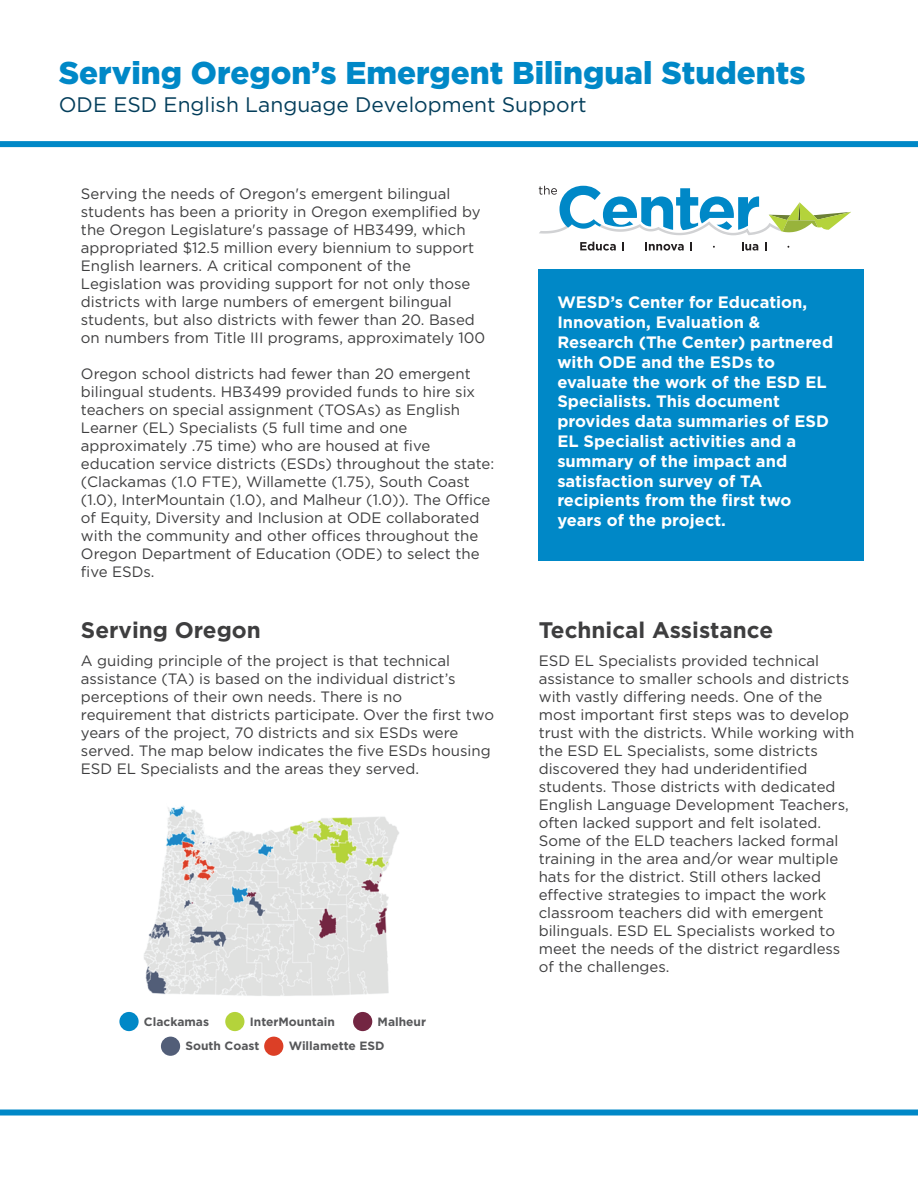
<style>
.page{position:relative;width:918px;height:1188px;background:#fff}
.page>*{position:absolute;margin:0;border:0;box-sizing:border-box;transform-origin:0 0}
.t1{font:900 31.5px "Gotham";color:#0088c7}
.t2{font:700 22.5px "Gotham";color:#3e3e3f}
.t3{font:21px "Gotham";color:#043e5b}
.t4{font:700 16.5px/19.8px "Gotham";color:#fff}
.t5{font:15px/18px "Gotham";color:#3e3e3f}
.t6{font:700 12px "Gotham";color:#57585a}
</style>
<div class="page">
<div style="left:539px;top:269px;width:325px;height:291px;background:#0088c7"></div>
<div style="left:0;top:141px;width:918px;height:6px;background:#0088c7"></div>
<div style="left:0;top:1110px;width:918px;height:6px;background:#0088c7"></div>
<svg style="left:580px;top:242px;width:36px;height:9px"></svg>
<svg style="left:622px;top:242px;width:2px;height:8px"></svg>
<svg style="left:690px;top:242px;width:2px;height:8px"></svg>
<svg style="left:742px;top:242px;width:16px;height:9px"></svg>
<svg style="left:765px;top:242px;width:2px;height:8px"></svg>
<svg style="left:645px;top:242px;width:39px;height:9px"></svg>
<svg style="left:539px;top:186px;width:312px;height:49px"></svg>
<img style="left:144px;top:805px;width:255px;height:191px">
<div style="left:119px;top:1012px;width:20px;height:19px;background:#0088c7;border-radius:50%"></div>
<div style="left:225px;top:1012px;width:19px;height:19px;background:#b4d33b;border-radius:50%"></div>
<div style="left:353px;top:1012px;width:19px;height:19px;background:#732642;border-radius:50%"></div>
<div style="left:161px;top:1037px;width:19px;height:19px;background:#525e78;border-radius:50%"></div>
<div style="left:264px;top:1037px;width:19px;height:19px;background:#dc3f26;border-radius:50%"></div>
<h1 class="t1" style="left:59px;top:51px;width:748px">Serving Oregon’s Emergent Bilingual Students</h1>
<h3 class="t3" style="left:59px;top:91px;width:529px">ODE ESD English Language Development Support</h3>
<p class="t5" style="left:81px;top:184px;width:406px">Serving the needs of Oregon's emergent bilingual students has been a priority in Oregon exemplifed by the Oregon Legislature's passage of HB3499, which appropriated $12.5 million every biennium to support English learners. A critical component of the Legislation was providing support for not only those districts with large numbers of emergent bilingual students, but also districts with fewer than 20. Based on numbers from Title III programs, approximately 100</p>
<p class="t5" style="left:81px;top:364px;width:415px">Oregon school districts had fewer than 20 emergent bilingual students. HB3499 provided funds to hire six teachers on special assignment (TOSAs) as English Learner (EL) Specialists (5 full time and one approximately .75 time) who are housed at fve education service districts (ESDs) throughout the state: (Clackamas (1.0 FTE), Willamette (1.75), South Coast (1.0), InterMountain (1.0), and Malheur (1.0)). The O°ce of Equity, Diversity and Inclusion at ODE collaborated with the community and other o°ces throughout the Oregon Department of Education (ODE) to select the fve ESDs.</p>
<h3 class="t2" style="left:81px;top:616px;width:181px">Serving Oregon</h3>
<p class="t5" style="left:81px;top:651px;width:415px">A guiding principle of the project is that technical assistance (TA) is based on the individual district’s perceptions of their own needs. There is no requirement that districts participate. Over the frst two years of the project, 70 districts and six ESDs were served. The map below indicates the fve ESDs housing ESD EL Specialists and the areas they served.</p>
<p class="t6" style="left:144px;top:1014px;width:67px">Clackamas</p>
<p class="t6" style="left:250px;top:1014px;width:87px">InterMountain</p>
<p class="t6" style="left:378px;top:1014px;width:50px">Malheur</p>
<p class="t6" style="left:185px;top:1038px;width:75px">South Coast</p>
<p class="t6" style="left:289px;top:1038px;width:97px">Willamette ESD</p>
<p class="t4" style="left:557px;top:293px;width:277px">WESD’s Center for Education,<br>Innovation, Evaluation &amp;<br>Research (The Center) partnered with ODE and the ESDs to evaluate the work of the ESD EL<br>Specialists. This document provides data summaries of ESD<br>EL Specialist activities and a summary of the impact and satisfaction survey of TA recipients from the frst two years of the project.</p>
<h3 class="t2" style="left:539px;top:616px;width:236px">Technical Assistance</h3>
<p class="t5" style="left:539px;top:651px;width:317px">ESD EL Specialists provided technical assistance to smaller schools and districts with vastly di˛ering needs. One of the most important frst steps was to develop trust with the districts. While working with the ESD EL Specialists, some districts discovered they had underidentifed students. Those districts with dedicated English Language Development Teachers, often lacked support and felt isolated.<br>Some of the ELD teachers lacked formal training in the area and/or wear multiple hats for the district. Still others lacked e˛ective strategies to impact the work classroom teachers did with emergent bilinguals. ESD EL Specialists worked to meet the needs of the district regardless of the challenges.</p>
</div>
